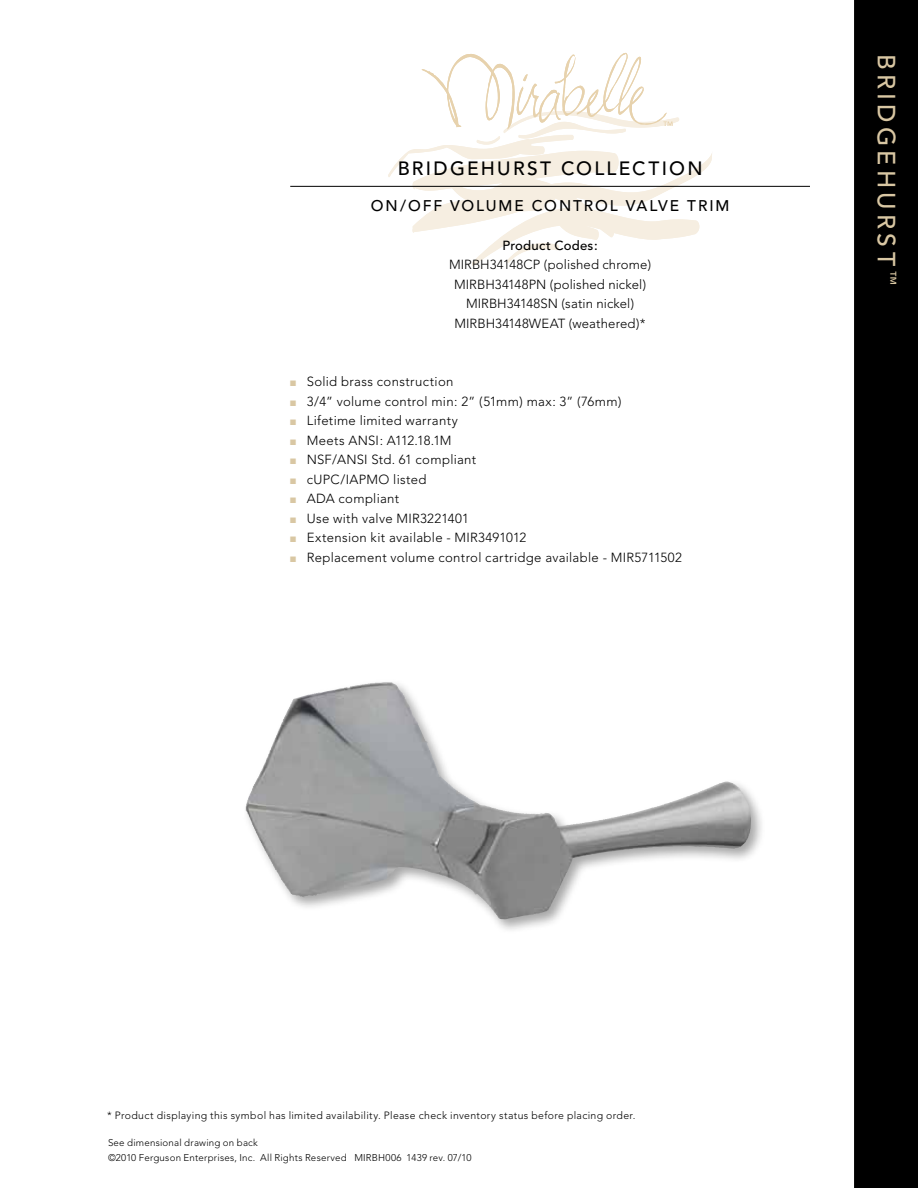
<style>
.page{position:relative;width:918px;height:1188px;background:#fff}
.page>*{position:absolute;margin:0;border:0;box-sizing:border-box;transform-origin:0 0}
.t1{font:500 24.75px "Avenir";letter-spacing:.175em;color:#d9c7a3}
.t2{font:500 19.2px "Avenir";letter-spacing:.12em;color:#000}
.t3{font:500 15.3px "Avenir";letter-spacing:.125em;color:#000}
.t4{font:300 13.2px/19.5px "Avenir";letter-spacing:.02em;color:#000;text-align:center}
.t5{font:500 13.2px "Avenir";letter-spacing:.015em;color:#000}
.t6{font:300 10.5px "Avenir";letter-spacing:.035em;color:#000}
.t7{font:300 9.75px/15px "Avenir";letter-spacing:.02em;color:#000}
.s1{color:#d9c7a3}
</style>
<div class="page">
<div style="left:854px;top:0;width:64px;height:1188px;background:#000"></div>
<svg style="left:388px;top:52px;width:324px;height:214px"></svg>
<hr style="left:290px;top:186px;width:520px;height:1px;background:#000">
<div style="left:241px;top:678px;width:524px;height:256px;background:#000;opacity:.35"></div>
<img style="left:246px;top:683px;width:135px;height:151px">
<h2 class="t2" style="left:398px;top:157px;width:225px">BRIDGEHURST Collecti</h2>
<h2 class="t2" style="left:669px;top:157px;width:35px">on</h2>
<p class="t3" style="left:371px;top:197px;width:181px">ON/OFF VOL UME CON</p>
<p class="t3" style="left:573px;top:197px;width:29px">TROL</p>
<p class="t3" style="left:626px;top:197px;width:105px">VALVE TRIM</p>
<p class="t5" style="left:503px;top:238px;width:97px">Product Codes:</p>
<p class="t4" style="left:449px;top:255px;width:204px">MIRBH34148CP (polished chrome)<br>MIRBH34148PN (polished nickel)<br>MIRBH34148SN (satin nickel)<br>MIRBH34148WEAT (weathered)*</p>
<p class="t4" style="left:290px;top:372px;width:165px"><span class="s1">■</span> Solid brass construction</p>
<p class="t4" style="left:290px;top:391px;width:333px"><span class="s1">■</span> 3/4” volume control min: 2” (51mm) max: 3” (76mm)</p>
<p class="t4" style="left:290px;top:411px;width:169px"><span class="s1">■</span> Lifetime limited warranty</p>
<p class="t4" style="left:290px;top:430px;width:163px"><span class="s1">■</span> Meets ANSI: A112.18.1M</p>
<p class="t4" style="left:290px;top:450px;width:187px"><span class="s1">■</span> NSF/ANSI Std. 61 compliant</p>
<p class="t4" style="left:290px;top:469px;width:138px"><span class="s1">■</span> cUPC/IAPMO listed</p>
<p class="t4" style="left:290px;top:489px;width:110px"><span class="s1">■</span> ADA compliant</p>
<p class="t4" style="left:290px;top:508px;width:180px"><span class="s1">■</span> Use with valve MIR3221401</p>
<p class="t4" style="left:290px;top:528px;width:237px"><span class="s1">■</span> Extension kit available - MIR3491012</p>
<p class="t4" style="left:290px;top:547px;width:393px"><span class="s1">■</span> Replacement volume control cartridge available - MIR5711502</p>
<h1 class="t1" style="left:901px;top:54px;width:233px;rotate:90deg">BRIDGEHURST <sup>™</sup></h1>
<p class="t6" style="left:107px;top:1109px;width:530px">* Product displaying this symbol has limited availability. Please check inventory status before placing order.</p>
<p class="t7" style="left:108px;top:1135px;width:365px">See dimensional drawing on back<br>©2010 Ferguson Enterprises, Inc. All Rights Reserved MIRBH006 1439 rev. 07/10</p>
</div>
